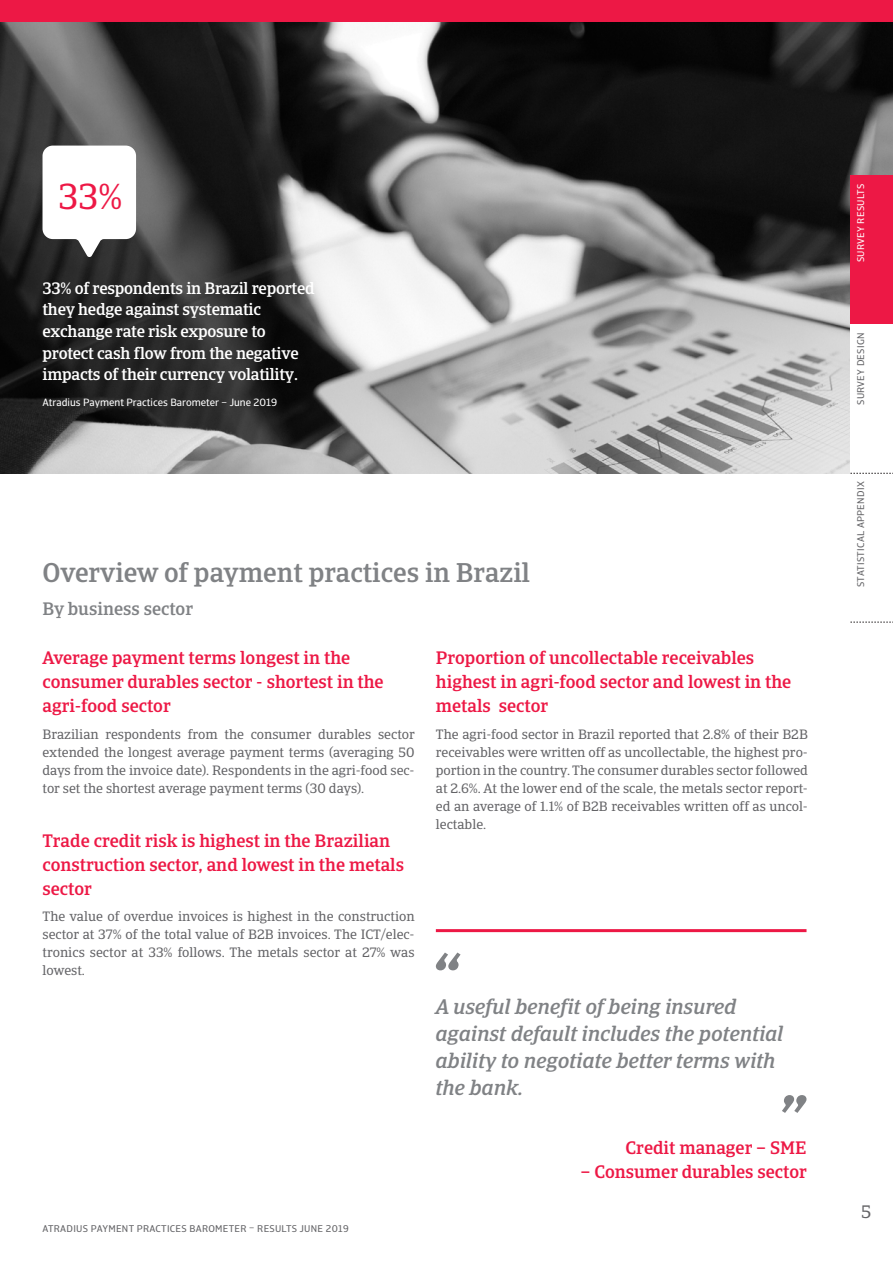
<style>
.page{position:relative;width:893px;height:1263px;background:#fff}
.page>*{position:absolute;margin:0;border:0;box-sizing:border-box;transform-origin:0 0}
.t1{font:36px "Catalana";color:#ed1845}
.headline_h2{font:500 27px "Catalana";color:#808285}
.quote{font:italic 500 21px/27px "Catalana";color:#808285}
.headline_h3{font:500 18px/24px "Catalana";color:#ed1845}
.headline_h3-2{font:500 18px "Catalana";color:#808285}
.t2{font:18px "Catalana";color:#636366}
.t3{font:500 16.5px/21.6px "Catalana";letter-spacing:-.015em;color:#fff}
.body{font:13.5px/18px "Catalana";color:#636366;text-align:justify}
.t4{font:10.5px "Catalana Sans";color:#fff}
.t5{font:9.75px "Catalana Sans";letter-spacing:.03em;color:#636366}
.t6{font:9.75px "Catalana Sans";letter-spacing:.03em;color:#fff}
</style>
<div class="page">
<img style="left:0;top:21px;width:893px;height:452px">
<div style="left:0;top:0;width:893px;height:21px;background:#ed1845"></div>
<div style="left:850px;top:175px;width:43px;height:149px;background:#ed1845"></div>
<div style="left:850px;top:324px;width:43px;height:149px;background:#fff"></div>
<svg style="left:850px;top:473px;width:43px;height:1px"></svg>
<svg style="left:850px;top:622px;width:43px;height:1px"></svg>
<svg style="left:43px;top:146px;width:93px;height:111px"></svg>
<hr style="left:436px;top:929px;width:370px;height:3px;background:#ed1845">
<svg style="left:436px;top:952px;width:25px;height:18px"></svg>
<svg style="left:782px;top:1095px;width:24px;height:18px"></svg>
<p class="t1" style="left:58px;top:175px;width:66px">33%</p>
<p class="t3" style="left:43px;top:277px;width:274px">33% of respondents in Brazil reported they hedge against systematic exchange rate risk exposure to protect cash flow from the negative impacts of their currency volatility.</p>
<p class="t4" style="left:43px;top:396px;width:236px">Atradius Payment Practices Barometer – June 2019</p>
<p class="headline_h2" style="left:43px;top:557px;width:489px">Overview of payment practices in Brazil</p>
<p class="headline_h3-2" style="left:43px;top:598px;width:152px">By business sector</p>
<p class="headline_h3" style="left:43px;top:646px;width:343px">Average payment terms longest in the consumer durables sector - shortest in the agri-food sector</p>
<p class="body" style="left:43px;top:725px;width:374px">Brazilian respondents from the consumer durables sector extended the longest average payment terms (averaging 50 days from the invoice date). Respondents in the agri-food sec&shy;tor set the shortest average payment terms (30 days).</p>
<p class="headline_h3" style="left:43px;top:828px;width:363px">Trade credit risk is highest in the Brazilian construction sector, and lowest in the metals sector</p>
<p class="body" style="left:43px;top:908px;width:374px">The value of overdue invoices is highest in the construction sector at 37% of the total value of B2B invoices. The ICT/elec&shy;tronics sector at 33% follows. The metals sector at 27% was lowest.</p>
<p class="headline_h3" style="left:436px;top:646px;width:357px">Proportion of uncollectable receivables highest in agri-food sector and lowest in the metals sector</p>
<p class="body" style="left:436px;top:725px;width:374px">The agri-food sector in Brazil reported that 2.8% of their B2B receivables were written off as uncollectable, the highest pro&shy;portion in the country. The consumer durables sector followed at 2.6%. At the lower end of the scale, the metals sector report&shy;ed an average of 1.1% of B2B receivables written off as uncol&shy;lectable.</p>
<p class="quote" style="left:436px;top:994px;width:349px">A useful benefit of being insured against default includes the potential ability to negotiate better terms with the bank.</p>
<p class="t5" style="left:43px;top:1223px;width:308px">ATRADIUS PAYMENT PRACTICES BAROMETER – RESULTS JUNE 2019</p>
<p class="headline_h3" style="left:626px;top:1136px;width:182px">Credit manager – SME</p>
<p class="headline_h3" style="left:580px;top:1160px;width:228px">– Consumer durables sector</p>
<p class="t6" style="left:855px;top:262px;width:80px;rotate:-90deg">SURVEY RESULTS</p>
<p class="t5" style="left:855px;top:405px;width:74px;rotate:-90deg">SURVEY DESIGN</p>
<p class="t5" style="left:855px;top:587px;width:107px;rotate:-90deg">STATISTICAL APPENDIX</p>
<h3 class="t2" style="left:861px;top:1201px;width:12px">5</h3>
</div>
